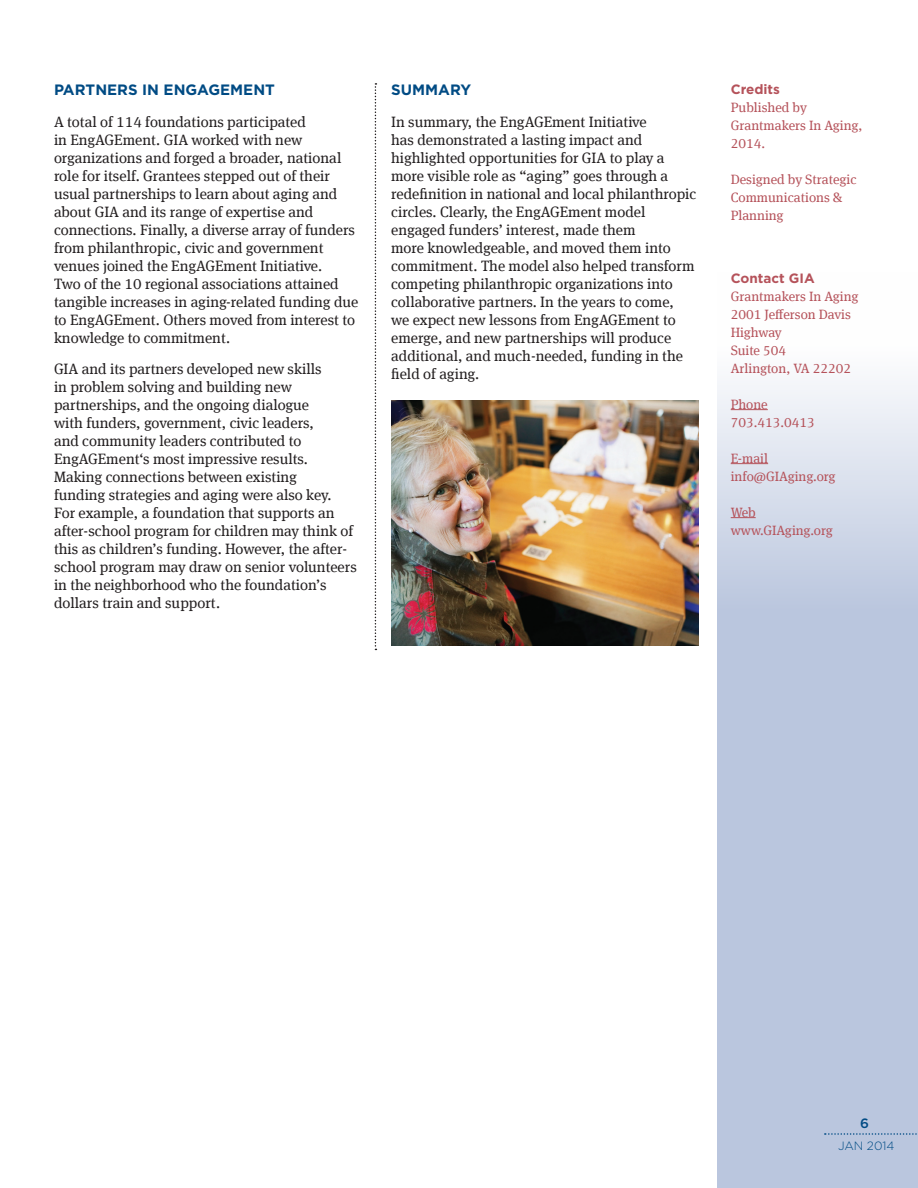
<style>
.page{position:relative;width:918px;height:1188px;background:#fff}
.page>*{position:absolute;margin:0;border:0;box-sizing:border-box;transform-origin:0 0}
.t1{font:15px/18px "Meta Serif Offc";color:#231f20}
.t2{font:700 15px "Gotham";color:#004b84}
.t3{font:13.5px/18px "Meta Serif Offc";color:#b5525a}
.t4{font:700 13.5px "Gotham";color:#b5525a}
.t5{font:500 13.5px "Gotham";color:#004b84}
.t6{font:300 12px "Gotham";color:#004b84}
</style>
<div class="page">
<svg style="left:717px;top:381px;width:201px;height:807px;background:#c2cce1"></svg>
<svg style="left:825px;top:1133px;width:93px;height:2px"></svg>
<svg style="left:375px;top:83px;width:1px;height:567px"></svg>
<hr style="left:731px;top:409px;width:37px;height:1px;background:#b5525a">
<hr style="left:731px;top:463px;width:37px;height:1px;background:#b5525a">
<svg style="left:731px;top:517px;width:25px;height:1px"></svg>
<img style="left:392px;top:401px;width:306px;height:244px">
<p class="t2" style="left:54px;top:80px;width:222px">PARTNERS IN ENGAGEMENT</p>
<p class="t1" style="left:54px;top:112px;width:306px">A total of 114 foundations participated<br>in EngAGEment. GIA worked with new organizations and forged a broader, national role for itself. Grantees stepped out of their usual partnerships to learn about aging and about GIA and its range of expertise and connections. Finally, a diverse array of funders from philanthropic, civic and government venues joined the EngAGEment Initiative.<br>Two of the 10 regional associations attained tangible increases in aging-related funding due to EngAGEment. Others moved from interest to knowledge to commitment.</p>
<p class="t1" style="left:54px;top:360px;width:304px">GIA and its partners developed new skills<br>in problem solving and building new partnerships, and the ongoing dialogue<br>with funders, government, civic leaders,<br>and community leaders contributed to EngAGEment‘s most impressive results.<br>Making connections between existing<br>funding strategies and aging were also key.<br>For example, a foundation that supports an after-school program for children may think of this as children’s funding. However, the after&shy;school program may draw on senior volunteers in the neighborhood who the foundation’s dollars train and support.</p>
<p class="t2" style="left:391px;top:80px;width:82px">SUMMARY</p>
<p class="t1" style="left:391px;top:112px;width:307px">In summary, the EngAGEment Initiative<br>has demonstrated a lasting impact and highlighted opportunities for GIA to play a more visible role as “aging” goes through a redefinition in national and local philanthropic circles. Clearly, the EngAGEment model engaged funders’ interest, made them<br>more knowledgeable, and moved them into commitment. The model also helped transform competing philanthropic organizations into collaborative partners. In the years to come,<br>we expect new lessons from EngAGEment to emerge, and new partnerships will produce additional, and much-needed, funding in the field of aging.</p>
<p class="t4" style="left:731px;top:80px;width:51px">Credits</p>
<p class="t3" style="left:731px;top:98px;width:133px">Published by<br>Grantmakers In Aging,<br>2014.</p>
<p class="t3" style="left:731px;top:170px;width:127px">Designed by Strategic</p>
<p class="t3" style="left:731px;top:188px;width:113px">Communications &amp;<br>Planning</p>
<p class="t4" style="left:731px;top:269px;width:85px">Contact GIA</p>
<p class="t3" style="left:731px;top:287px;width:129px">Grantmakers In Aging</p>
<p class="t3" style="left:731px;top:305px;width:122px">2001 Jefferson Davis<br>Highway</p>
<p class="t3" style="left:731px;top:341px;width:57px">Suite 504</p>
<p class="t3" style="left:731px;top:359px;width:122px">Arlington, VA 22202</p>
<p class="t3" style="left:731px;top:395px;width:39px">Phone</p>
<p class="t3" style="left:731px;top:413px;width:86px">703.413.0413</p>
<p class="t3" style="left:731px;top:449px;width:39px">E-mail</p>
<p class="t3" style="left:731px;top:467px;width:106px">info@GIAging.org</p>
<p class="t3" style="left:731px;top:503px;width:26px">Web</p>
<p class="t3" style="left:731px;top:521px;width:104px">www.GIAging.org</p>
<p class="t5" style="left:860px;top:1114px;width:10px">6</p>
<p class="t6" style="left:838px;top:1138px;width:58px">JAN 2014</p>
</div>
